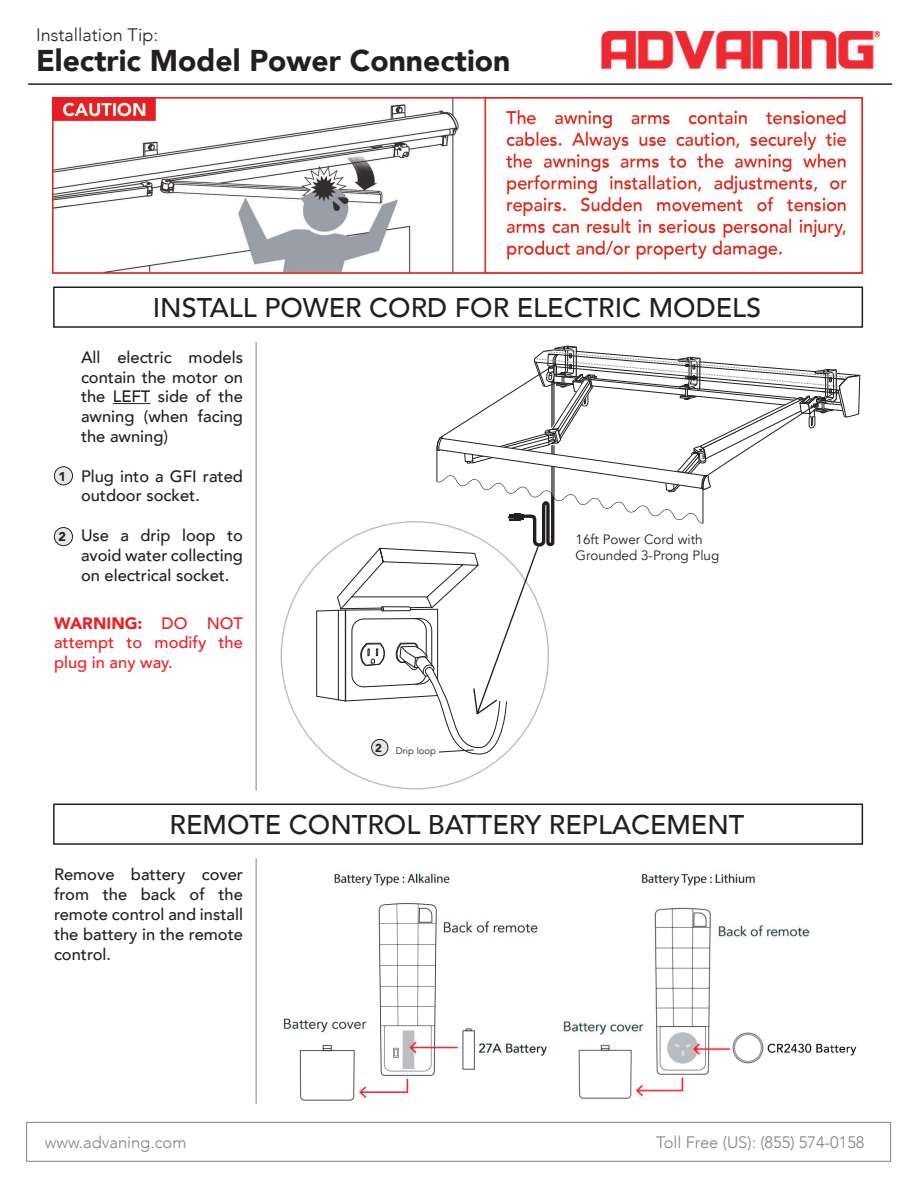
<style>
.page{position:relative;width:918px;height:1188px;background:#fff}
.page>*{position:absolute;margin:0;border:0;box-sizing:border-box;transform-origin:0 0}
.t1{font:900 30px "Avenir";color:#231f20}
.t2{font:500 27px "Avenir";color:#231f20}
.t3{font:300 18px "Avenir";color:#231f20}
.t4{font:500 16.5px/19.8px "Avenir";color:#231f20;text-align:justify}
.t5{font:500 16.5px/19.8px "Avenir";color:#ee1d23;text-align:justify}
.t6{font:300 16.5px "Avenir";color:#808285}
.t7{font:13.5px/16.2px "Avenir";color:#231f20}
.t8{font:900 12.75px "Avenir";color:#231f20}
.t9{font:900 11.55px "Avenir";color:#231f20}
.t10{font:9.45px "Avenir";color:#231f20}
.s1{font-weight:900}
</style>
<div class="page">
<hr style="left:28px;top:83px;width:864px;height:2px;background:#231f20">
<hr style="left:256px;top:342px;width:1px;height:449px;background:#808285">
<hr style="left:256px;top:858px;width:1px;height:246px;background:#808285">
<hr style="left:113px;top:403px;width:37px;height:1px;background:#231f20">
<div style="left:54px;top:467px;width:19px;height:18px;background:#e6e7e9;border-radius:50%"></div>
<div style="left:54px;top:466px;width:19px;height:19px;border:1px solid #231f20;border-radius:50%"></div>
<div style="left:54px;top:528px;width:19px;height:18px;background:#e6e7e9;border-radius:50%"></div>
<div style="left:54px;top:527px;width:19px;height:19px;border:1px solid #231f20;border-radius:50%"></div>
<div style="left:53px;top:804px;width:810px;height:41px;border:2px solid #231f20"></div>
<div style="left:53px;top:286px;width:810px;height:42px;border:2px solid #231f20"></div>
<div style="left:26px;top:1122px;width:865px;height:40px;border:1px solid #808285"></div>
<img style="left:601px;top:32px;width:279px;height:37px">
<svg style="left:316px;top:346px;width:545px;height:410px"></svg>
<img style="left:52px;top:98px;width:810px;height:175px">
<img style="left:283px;top:869px;width:574px;height:232px">
<p class="t3" style="left:36px;top:24px;width:124px">Installation Tip:</p>
<h1 class="t1" style="left:36px;top:35px;width:476px">Electric Model Power Connection</h1>
<h2 class="t2" style="left:153px;top:285px;width:60px">Install</h2>
<h2 class="t2" style="left:264px;top:285px;width:125px">power cord</h2>
<h2 class="t2" style="left:455px;top:285px;width:19px">for</h2>
<h2 class="t2" style="left:517px;top:285px;width:17px">electric</h2>
<h2 class="t2" style="left:649px;top:285px;width:44px">model</h2>
<h2 class="t2" style="left:746px;top:285px;width:17px">s</h2>
<p class="t4" style="left:81px;top:346px;width:164px">All electric models contain the motor on the LEFT side of the awning (when facing the awning)</p>
<p class="t4" style="left:81px;top:465px;width:164px">Plug into a GFI rated outdoor socket.</p>
<p class="t4" style="left:81px;top:524px;width:164px">Use a drip loop to avoid water collecting on electrical socket.</p>
<p class="t5" style="left:54px;top:612px;width:191px"><span class="s1">WARNING:</span> DO NOT attempt to modify the plug in any way.</p>
<p class="t8" style="left:58px;top:465px;width:9px">1</p>
<p class="t8" style="left:58px;top:526px;width:9px">2</p>
<p class="t9" style="left:375px;top:738px;width:8px">2</p>
<p class="t10" style="left:396px;top:745px;width:42px">Drip loop</p>
<p class="t7" style="left:576px;top:532px;width:145px">16ft Power Cord with<br>Grounded 3-Prong Plug</p>
<h2 class="t2" style="left:170px;top:802px;width:76px">Remote</h2>
<h2 class="t2" style="left:289px;top:802px;width:39px">Control</h2>
<h2 class="t2" style="left:428px;top:802px;width:35px">Batter</h2>
<h2 class="t2" style="left:525px;top:802px;width:58px">y Replace</h2>
<h2 class="t2" style="left:667px;top:802px;width:43px">ment</h2>
<p class="t4" style="left:54px;top:864px;width:191px">Remove battery cover from the back of the remote control and install the battery in the remote control.</p>
<p class="t6" style="left:45px;top:1133px;width:143px">www.advaning.com</p>
<p class="t6" style="left:656px;top:1133px;width:210px">Toll Free (US): (855) 574-0158</p>
</div>
